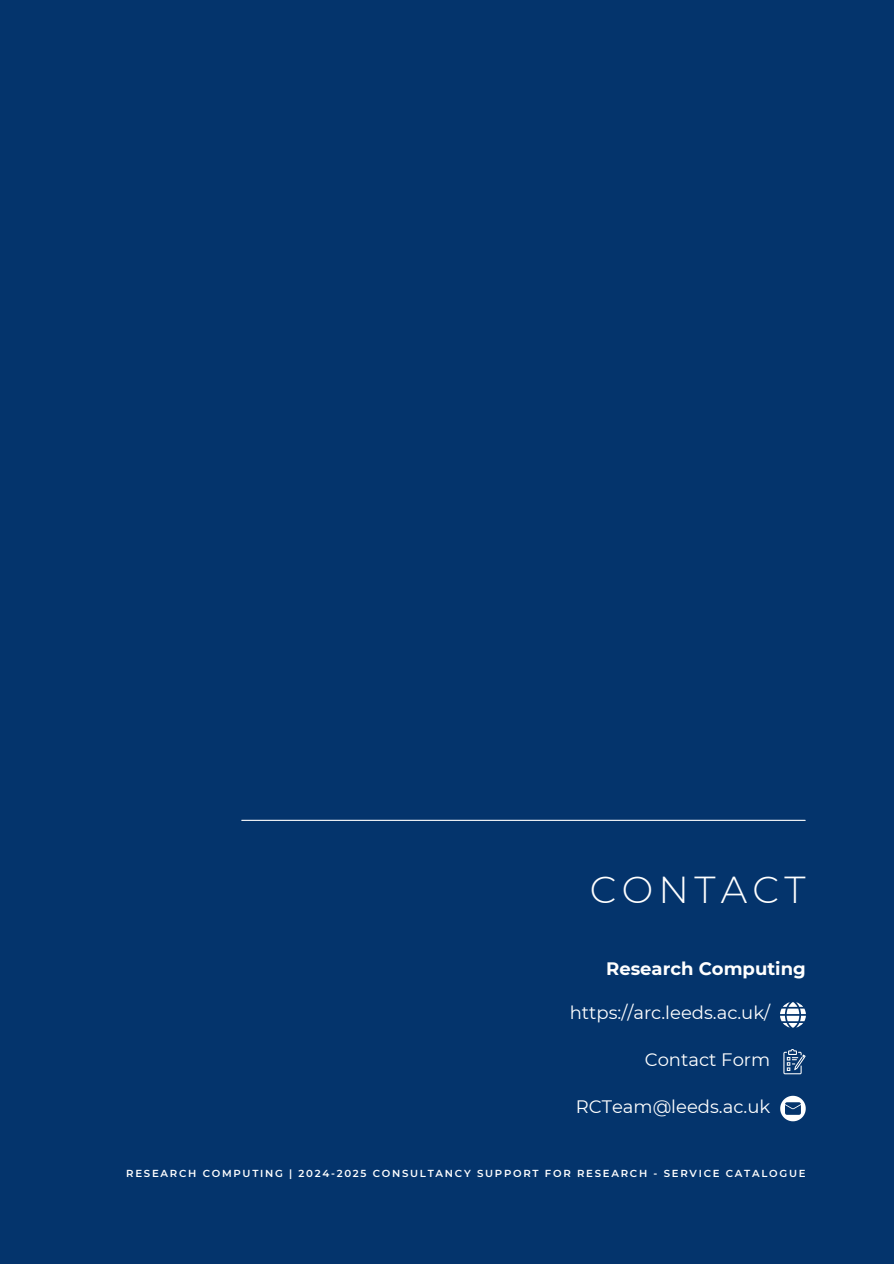
<style>
.page{position:relative;width:894px;height:1264px;background:#fff}
.page>*{position:absolute;margin:0;border:0;box-sizing:border-box;transform-origin:0 0}
.t1{font:300 37.5px "Montserrat";letter-spacing:.14em;color:#fff}
.t2{font:18px "Montserrat";color:#fff}
.t3{font:700 18px "Montserrat";color:#fff}
.t4{font:600 10.2px "Montserrat";letter-spacing:.17em;color:#fff}
</style>
<div class="page">
<div style="left:0;top:0;width:893px;height:1263px;background:#04346c"></div>
<hr style="left:242px;top:819px;width:563px;height:2px;background:#fff">
<svg style="left:780px;top:1002px;width:25px;height:25px"></svg>
<svg style="left:783px;top:1049px;width:22px;height:25px"></svg>
<svg style="left:780px;top:1095px;width:25px;height:26px"></svg>
<h3 class="t1" style="left:589px;top:866px;width:217px">CONTACT</h3>
<p class="t3" style="left:606px;top:957px;width:201px">Research Computing</p>
<h1 class="t2" style="left:569px;top:1001px;width:202px">https://arc.leeds.ac.uk/</h1>
<h2 class="t2" style="left:644px;top:1048px;width:127px">Contact Form</h2>
<p class="t2" style="left:575px;top:1095px;width:196px">RCTeam@leeds.ac.uk</p>
<h3 class="t4" style="left:126px;top:1166px;width:680px">RESEARCH COMPUTING | 2024-2025 CONSULTANCY SUPPORT FOR RESEARCH - SERVICE CATALOGUE</h3>
</div>
